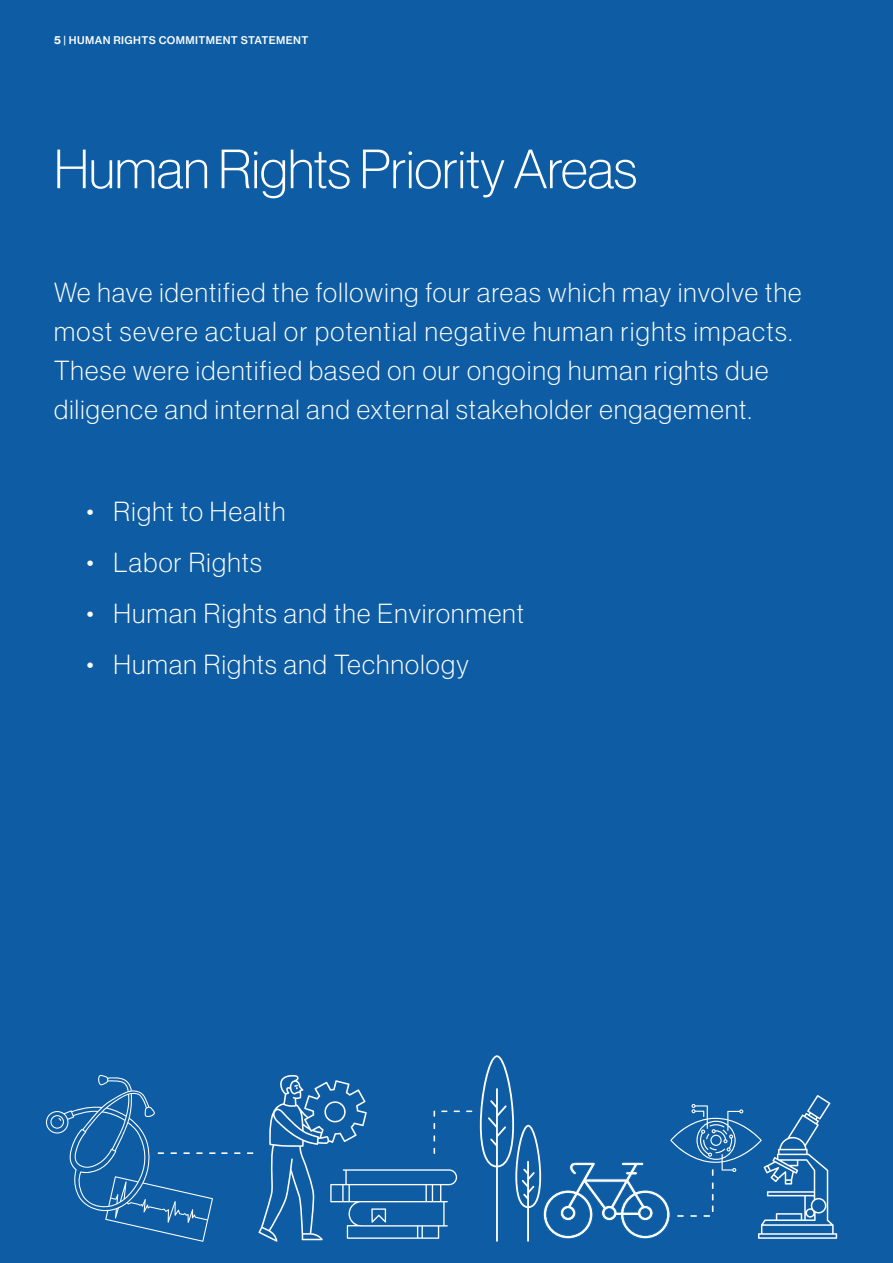
<style>
.page{position:relative;width:893px;height:1263px;background:#0e5da4}
.page>*{position:absolute;margin:0;border:0;box-sizing:border-box;transform-origin:0 0}
.t1{font:100 54px "Volta Modern Display 35";color:#fff}
.t2{font:100 27px/39px "Volta Modern Display 35";letter-spacing:.05em;color:#fff}
.t3{font:500 10.5px "Volta Modern Text 65";letter-spacing:.035em;color:#fff}
.s1{font-family:"Volta Modern Text 75";font-weight:700}
</style>
<div class="page">
<svg style="left:234px;top:1152px;width:7px;height:2px"></svg>
<svg style="left:46px;top:1075px;width:182px;height:167px"></svg>
<svg style="left:247px;top:1075px;width:213px;height:167px"></svg>
<svg style="left:466px;top:1110px;width:6px;height:2px"></svg>
<svg style="left:480px;top:1055px;width:357px;height:187px"></svg>
<p class="t3" style="left:54px;top:33px;width:256px"><span class="s1">5</span> | HUMAN RIGHTS COMMITMENT STATEMENT</p>
<h1 class="t1" style="left:54px;top:139px;width:585px">Human Rights Priority Areas</h1>
<p class="t2" style="left:54px;top:273px;width:749px">We have identified the following four areas which may involve the most severe actual or potential negative human rights impacts.<br>These were identified based on our ongoing human rights due diligence and internal and external stakeholder engagement.</p>
<p class="t2" style="left:87px;top:492px;width:200px">• Right to Health</p>
<p class="t2" style="left:87px;top:543px;width:177px">• Labor Rights</p>
<p class="t2" style="left:87px;top:594px;width:439px">• Human Rights and the Environment</p>
<p class="t2" style="left:87px;top:645px;width:384px">• Human Rights and Technology</p>
</div>
